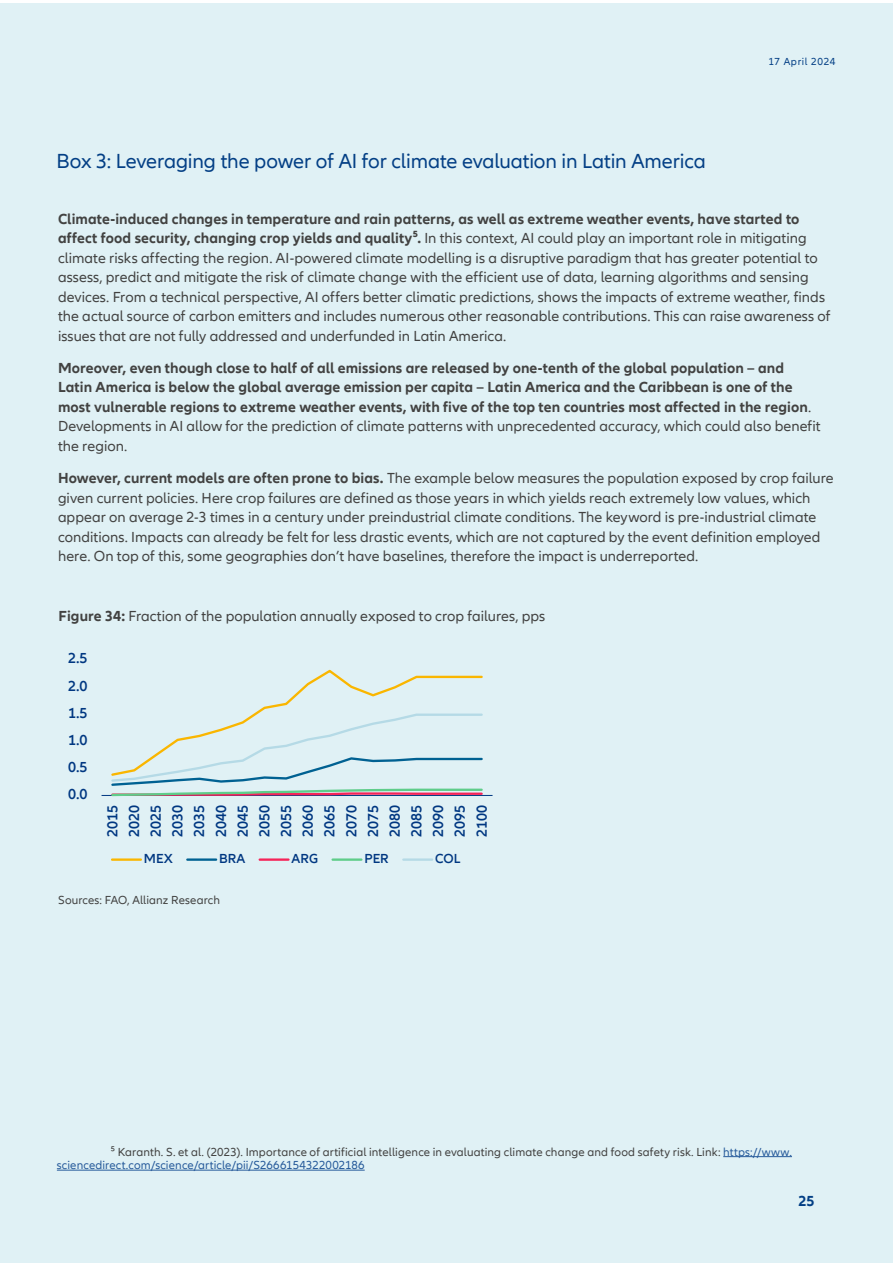
<style>
.page{position:relative;width:893px;height:1263px;background:#fff}
.page>*{position:absolute;margin:0;border:0;box-sizing:border-box;transform-origin:0 0}
.t1{font:21px "Allianz Neo";letter-spacing:-.005em;color:#033f85}
.t2{font:15px/19.5px "Allianz Neo";letter-spacing:.005em;color:#424241}
.t3{font:700 15px/19.5px "Allianz Neo";letter-spacing:.005em;color:#424241}
.t4{font:600 15px/21.8px "Allianz Neo";letter-spacing:.005em;color:#003781;text-align:justify}
.t5{font:600 13.5px "Allianz Neo";color:#003781}
.t6{font:12px/13.5px "Allianz Neo";letter-spacing:.01em;color:#424241}
.t7{font:10.5px "Allianz Neo";letter-spacing:.06em;color:#033f85}
.s1{font-weight:700}
.s2{font-weight:400}
.s3{color:#275b9b}
</style>
<div class="page">
<div style="left:0;top:3px;width:893px;height:1260px;background:#e0f1f5"></div>
<hr style="left:102px;top:795px;width:391px;height:1px;background:#003781">
<svg style="left:110px;top:669px;width:374px;height:127px"></svg>
<hr style="left:112px;top:858px;width:29px;height:3px;background:#fab600">
<hr style="left:187px;top:858px;width:29px;height:3px;background:#006192">
<hr style="left:260px;top:858px;width:28px;height:3px;background:#f62459">
<hr style="left:333px;top:858px;width:28px;height:3px;background:#5fcd8a">
<hr style="left:403px;top:858px;width:29px;height:3px;background:#b5dae6">
<hr style="left:723px;top:1156px;width:69px;height:1px;background:#275b9b">
<hr style="left:57px;top:1170px;width:308px;height:1px;background:#275b9b">
<h1 class="t1" style="left:57px;top:149px;width:651px">Box 3: Leveraging the power of AI for climate evaluation in Latin America</h1>
<p class="t7" style="left:768px;top:56px;width:69px">17 April 2024</p>
<p class="t2" style="left:58px;top:209px;width:774px"><span class="s1">Climate-induced changes in temperature and rain patterns, as well as extreme weather events, have started to affect food security, changing crop yields and quality⁵.</span> In this context, AI could play an important role in mitigating climate risks affecting the region. AI-powered climate modelling is a disruptive paradigm that has greater potential to assess, predict and mitigate the risk of climate change with the efficient use of data, learning algorithms and sensing devices. From a technical perspective, AI offers better climatic predictions, shows the impacts of extreme weather, finds the actual source of carbon emitters and includes numerous other reasonable contributions. This can raise awareness of issues that are not fully addressed and underfunded in Latin America.</p>
<p class="t3" style="left:58px;top:358px;width:764px">Moreover, even though close to half of all emissions are released by one-tenth of the global population – and Latin America is below the global average emission per capita – Latin America and the Caribbean is one of the most vulnerable regions to extreme weather events, with five of the top ten countries most affected in the region<span class="s2">.<br>Developments in AI allow for the prediction of climate patterns with unprecedented accuracy, which could also benefit the region.</span></p>
<p class="t2" style="left:58px;top:469px;width:777px"><span class="s1">However, current models are often prone to bias.</span> The example below measures the population exposed by crop failure given current policies. Here crop failures are defined as those years in which yields reach extremely low values, which appear on average 2-3 times in a century under preindustrial climate conditions. The keyword is pre-industrial climate conditions. Impacts can already be felt for less drastic events, which are not captured by the event definition employed here. On top of this, some geographies don’t have baselines, therefore the impact is underreported.</p>
<p class="t2" style="left:59px;top:607px;width:488px"><span class="s1">Figure 34:</span> Fraction of the population annually exposed to crop failures, pps</p>
<p class="t4" style="left:68px;top:648px;width:21px">2.5</p>
<p class="t4" style="left:68px;top:675px;width:21px">2.0</p>
<p class="t4" style="left:68px;top:702px;width:21px">1.5</p>
<p class="t4" style="left:68px;top:729px;width:21px">1.0</p>
<p class="t4" style="left:68px;top:757px;width:21px">0.5</p>
<p class="t4" style="left:68px;top:784px;width:21px">0.0</p>
<p class="t4" style="left:102px;top:837px;width:34px;rotate:-90deg">2015<br>2020<br>2025<br>2030<br>2035<br>2040<br>2045<br>2050<br>2055<br>2060<br>2065<br>2070<br>2075<br>2080<br>2085<br>2090<br>2095<br>2100</p>
<p class="t5" style="left:144px;top:851px;width:30px">MEX</p>
<p class="t5" style="left:219px;top:851px;width:28px">BRA</p>
<p class="t5" style="left:292px;top:851px;width:28px">ARG</p>
<p class="t5" style="left:364px;top:851px;width:26px">PER</p>
<p class="t5" style="left:435px;top:851px;width:27px">COL</p>
<p class="t6" style="left:58px;top:893px;width:163px">Sources: FAO, Allianz Research</p>
<p class="t6" style="left:57px;top:1145px;width:737px;text-indent:54px">⁵ Karanth. S. et al. (2023). Importance of artificial intelligence in evaluating climate change and food safety risk. Link: <span class="s3">https://www. sciencedirect.com/science/article/pii/S2666154322002186</span></p>
</div>
